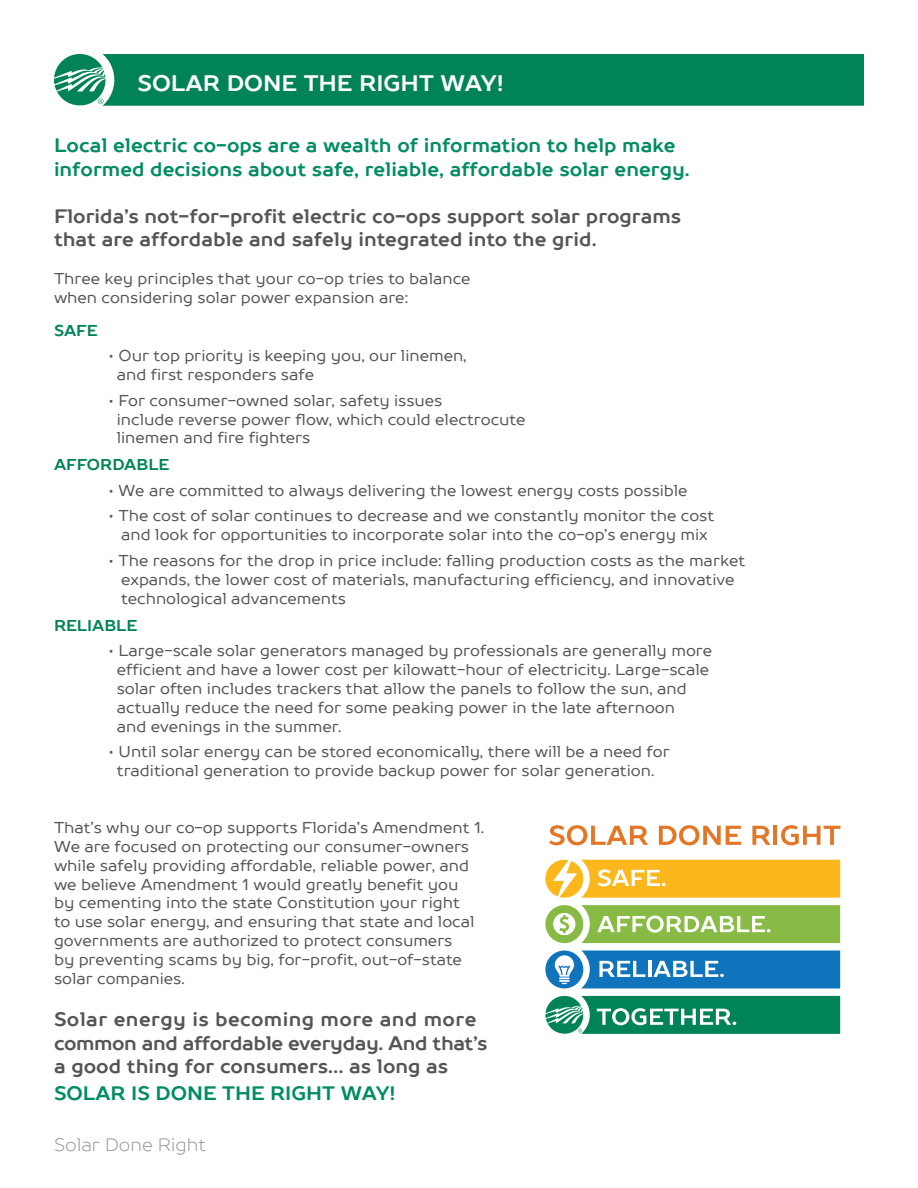
<style>
.page{position:relative;width:918px;height:1188px;background:#fff}
.page>*{position:absolute;margin:0;border:0;box-sizing:border-box;transform-origin:0 0}
.t1{font:700 22.5px "TT Prosto Sans";color:#fff}
.t2{font:700 19.5px "TT Prosto Sans";color:#545557}
.t3{font:700 19.5px "TT Prosto Sans";color:#008c63}
.t4{font:700 19.5px "TT Prosto Sans";letter-spacing:-.02em;color:#545557}
.t5{font:700 19.5px "TT Prosto Sans";letter-spacing:.02em;color:#545557}
.t6{font:300 18px "TT Prosto Sans";color:#939598}
.t7{font:15.75px/18.9px "TT Prosto Sans";color:#545557}
.t8{font:700 15.75px "TT Prosto Sans";color:#008457}
</style>
<div class="page">
<div style="left:54px;top:54px;width:810px;height:52px;background:#008457"></div>
<svg style="left:549px;top:825px;width:99px;height:20px"></svg>
<svg style="left:659px;top:825px;width:82px;height:20px"></svg>
<svg style="left:752px;top:826px;width:19px;height:19px"></svg>
<hr style="left:773px;top:826px;width:4px;height:19px;background:#e37728">
<svg style="left:781px;top:825px;width:59px;height:20px"></svg>
<svg style="left:545px;top:860px;width:295px;height:38px"></svg>
<svg style="left:545px;top:951px;width:295px;height:37px"></svg>
<svg style="left:545px;top:996px;width:295px;height:38px"></svg>
<svg style="left:545px;top:905px;width:295px;height:38px"></svg>
<p class="t1" style="left:138px;top:68px;width:368px">SOLAR DONE THE RIGHT WAY!</p>
<p class="t3" style="left:54px;top:133px;width:623px">Local electric co-ops are a wealth of information to help make</p>
<p class="t3" style="left:54px;top:156px;width:637px">informed decisions about safe, reliable, affordable solar energy.</p>
<p class="t2" style="left:54px;top:203px;width:629px">Florida’s not-for-profit electric co-ops support solar programs</p>
<p class="t2" style="left:54px;top:226px;width:544px">that are affordable and safely integrated into the grid.</p>
<p class="t7" style="left:54px;top:269px;width:418px">Three key principles that your co-op tries to balance</p>
<p class="t7" style="left:54px;top:288px;width:356px">when considering solar power expansion are:</p>
<p class="t8" style="left:54px;top:320px;width:45px">SAFE</p>
<p class="t7" style="left:108px;top:346px;width:360px">• Our top priority is keeping you, our linemen,</p>
<p class="t7" style="left:117px;top:365px;width:199px">and first responders safe</p>
<p class="t7" style="left:108px;top:391px;width:336px">• For consumer-owned solar, safety issues</p>
<p class="t7" style="left:117px;top:409px;width:410px">include reverse power flow, which could electrocute</p>
<p class="t7" style="left:117px;top:428px;width:195px">linemen and fire fighters</p>
<p class="t8" style="left:54px;top:455px;width:117px">AFFORDABLE</p>
<p class="t7" style="left:108px;top:481px;width:581px">• We are committed to always delivering the lowest energy costs possible</p>
<p class="t7" style="left:108px;top:506px;width:608px">• The cost of solar continues to decrease and we constantly monitor the cost</p>
<p class="t7" style="left:121px;top:525px;width:588px">and look for opportunities to incorporate solar into the co-op’s energy mix</p>
<p class="t7" style="left:108px;top:551px;width:639px">• The reasons for the drop in price include: falling production costs as the market</p>
<p class="t7" style="left:121px;top:570px;width:615px">expands, the lower cost of materials, manufacturing efficiency, and innovative</p>
<p class="t7" style="left:121px;top:589px;width:226px">technological advancements</p>
<p class="t8" style="left:54px;top:615px;width:85px">RELIABLE</p>
<p class="t7" style="left:108px;top:641px;width:606px">• Large-scale solar generators managed by professionals are generally more</p>
<p class="t7" style="left:117px;top:660px;width:594px">efficient and have a lower cost per kilowatt-hour of electricity. Large-scale</p>
<p class="t7" style="left:117px;top:679px;width:571px">solar often includes trackers that allow the panels to follow the sun, and</p>
<p class="t7" style="left:117px;top:698px;width:560px">actually reduce the need for some peaking power in the late afternoon</p>
<p class="t7" style="left:117px;top:717px;width:226px">and evenings in the summer.</p>
<p class="t7" style="left:108px;top:742px;width:563px">• Until solar energy can be stored economically, there will be a need for</p>
<p class="t7" style="left:117px;top:761px;width:539px">traditional generation to provide backup power for solar generation.</p>
<p class="t7" style="left:54px;top:818px;width:432px">That’s why our co-op supports Florida’s Amendment 1.</p>
<p class="t7" style="left:54px;top:837px;width:417px">We are focused on protecting our consumer-owners</p>
<p class="t7" style="left:54px;top:856px;width:417px">while safely providing affordable, reliable power, and</p>
<p class="t7" style="left:54px;top:874px;width:406px">we believe Amendment 1 would greatly benefit you</p>
<p class="t7" style="left:54px;top:893px;width:407px">by cementing into the state Constitution your right</p>
<p class="t7" style="left:54px;top:912px;width:422px">to use solar energy, and ensuring that state and local governments are authorized to protect consumers</p>
<p class="t7" style="left:54px;top:950px;width:410px">by preventing scams by big, for-profit, out-of-state</p>
<p class="t7" style="left:54px;top:969px;width:132px">solar companies.</p>
<p class="t5" style="left:54px;top:1007px;width:424px">Solar energy is becoming more and more</p>
<p class="t4" style="left:54px;top:1030px;width:435px">common and affordable everyday. And that’s</p>
<p class="t2" style="left:54px;top:1053px;width:396px">a good thing for consumers… as long as</p>
<p class="t3" style="left:54px;top:1080px;width:343px">SOLAR IS DONE THE RIGHT WAY!</p>
<p class="t6" style="left:54px;top:1133px;width:154px">Solar Done Right</p>
</div>
